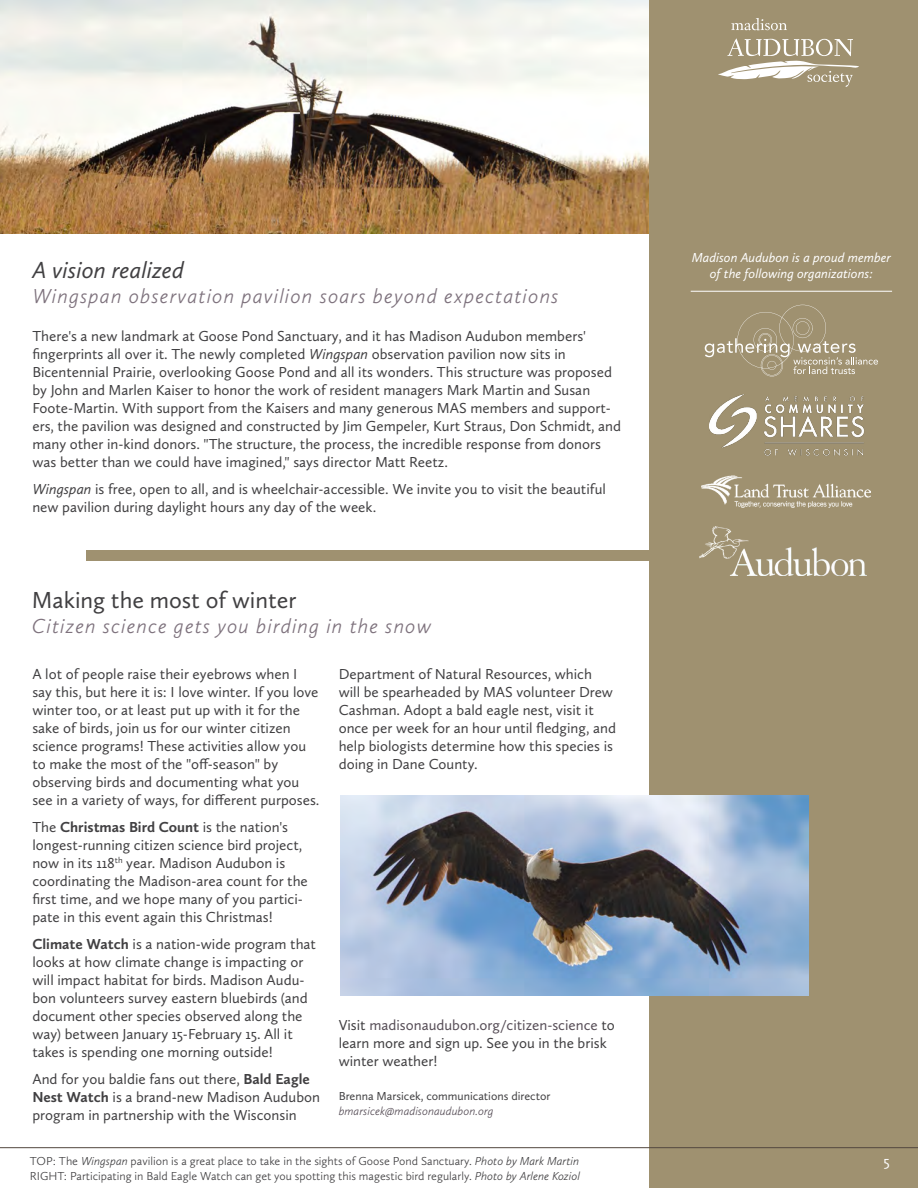
<style>
.page{position:relative;width:918px;height:1188px;background:#fff}
.page>*{position:absolute;margin:0;border:0;box-sizing:border-box;transform-origin:0 0}
.t1{font:24px "Calluna Sans";color:#414042}
.t2{font:italic 24px "Calluna Sans";color:#414042}
.t3{font:italic 300 21px "Calluna Sans";letter-spacing:.05em;color:#7e727d}
.t4{font:15px/18px "Calluna Sans";color:#414042}
.t5{font:15px "Calluna Sans";color:#fff}
.t6{font:italic 13.5px "Calluna Sans";color:#fff}
.t7{font:300 12px "Calluna Sans";color:#414042}
.t8{font:12px "Calluna Sans";color:#414042}
.t9{font:italic 300 12px "Calluna Sans";color:#574e57}
.s1{font-style:italic}
.s2{font-weight:700}
.s3{color:#574e57}
</style>
<div class="page">
<img style="left:0;top:0;width:650px;height:234px">
<div style="left:650px;top:0;width:268px;height:1188px;background:#9f9170"></div>
<svg style="left:718px;top:18px;width:141px;height:69px"></svg>
<hr style="left:0;top:1147px;width:918px;height:1px;background:#52473e">
<img style="left:702px;top:475px;width:169px;height:52px">
<svg style="left:705px;top:305px;width:173px;height:71px"></svg>
<img style="left:710px;top:395px;width:154px;height:61px">
<hr style="left:691px;top:291px;width:201px;height:1px;background:#fff">
<img style="left:700px;top:527px;width:167px;height:49px">
<img style="left:341px;top:796px;width:468px;height:199px">
<div style="left:86px;top:551px;width:578px;height:10px;background:#9f9170"></div>
<p class="t6" style="left:692px;top:249px;width:201px">Madison Audubon is a proud member</p>
<h1 class="t2" style="left:32px;top:255px;width:153px">A vision realized</h1>
<p class="t6" style="left:710px;top:265px;width:165px">of the following organizations:</p>
<h2 class="t3" style="left:32px;top:284px;width:528px">Wingspan observation pavilion soars beyond expectations</h2>
<p class="t4" style="left:32px;top:326px;width:590px">There's a new landmark at Goose Pond Sanctuary, and it has Madison Audubon members' fingerprints all over it. The newly completed <span class="s1">Wingspan</span> observation pavilion now sits in Bicentennial Prairie, overlooking Goose Pond and all its wonders. This structure was proposed by John and Marlen Kaiser to honor the work of resident managers Mark Martin and Susan Foote-Martin. With support from the Kaisers and many generous MAS members and support&shy;ers, the pavilion was designed and constructed by Jim Gempeler, Kurt Straus, Don Schmidt, and many other in-kind donors. "The structure, the process, the incredible response from donors was better than we could have imagined," says director Matt Reetz.</p>
<p class="t4" style="left:32px;top:479px;width:575px"><span class="s1">Wingspan</span> is free, open to all, and is wheelchair-accessible. We invite you to visit the beautiful new pavilion during daylight hours any day of the week.</p>
<h1 class="t1" style="left:32px;top:586px;width:266px">Making the most of winter</h1>
<h2 class="t3" style="left:32px;top:614px;width:401px">Citizen science gets you birding in the snow</h2>
<p class="t4" style="left:32px;top:665px;width:289px">A lot of people raise their eyebrows when I say this, but here it is: I love winter. If you love winter too, or at least put up with it for the sake of birds, join us for our winter citizen science programs! These activities allow you to make the most of the "off-season" by observing birds and documenting what you see in a variety of ways, for different purposes.</p>
<p class="t4" style="left:32px;top:818px;width:277px">The <span class="s2">Christmas Bird Count</span> is the nation's longest-running citizen science bird project, now in its 118<sup>th</sup> year. Madison Audubon is coordinating the Madison-area count for the first time, and we hope many of you partici&shy;pate in this event again this Christmas!</p>
<p class="t4" style="left:32px;top:935px;width:285px"><span class="s2">Climate Watch</span> is a nation-wide program that looks at how climate change is impacting or will impact habitat for birds. Madison Audu&shy;bon volunteers survey eastern bluebirds (and document other species observed along the way) between January 15-February 15. All it takes is spending one morning outside!</p>
<p class="t4" style="left:32px;top:1070px;width:289px">And for you baldie fans out there, <span class="s2">Bald Eagle<br>Nest Watch</span> is a brand-new Madison Audubon program in partnership with the Wisconsin</p>
<p class="t4" style="left:339px;top:665px;width:279px">Department of Natural Resources, which will be spearheaded by MAS volunteer Drew Cashman. Adopt a bald eagle nest, visit it once per week for an hour until fledging, and help biologists determine how this species is doing in Dane County.</p>
<p class="t4" style="left:339px;top:1016px;width:278px">Visit <span class="s3">madisonaudubon.org/citizen-science</span> to learn more and sign up. See you in the brisk winter weather!</p>
<p class="t8" style="left:339px;top:1089px;width:213px">Brenna Marsicek, communications director</p>
<p class="t9" style="left:339px;top:1104px;width:156px">bmarsicek@madisonaudubon.org</p>
<p class="t7" style="left:30px;top:1154px;width:551px">TOP: The <span class="s1">Wingspan</span> pavilion is a great place to take in the sights of Goose Pond Sanctuary. <span class="s1">Photo by Mark Martin</span></p>
<p class="t5" style="left:884px;top:1152px;width:7px">5</p>
<p class="t7" style="left:30px;top:1169px;width:552px">RIGHT: Participating in Bald Eagle Watch can get you spotting this magestic bird regularly. <span class="s1">Photo by Arlene Koziol</span></p>
</div>
